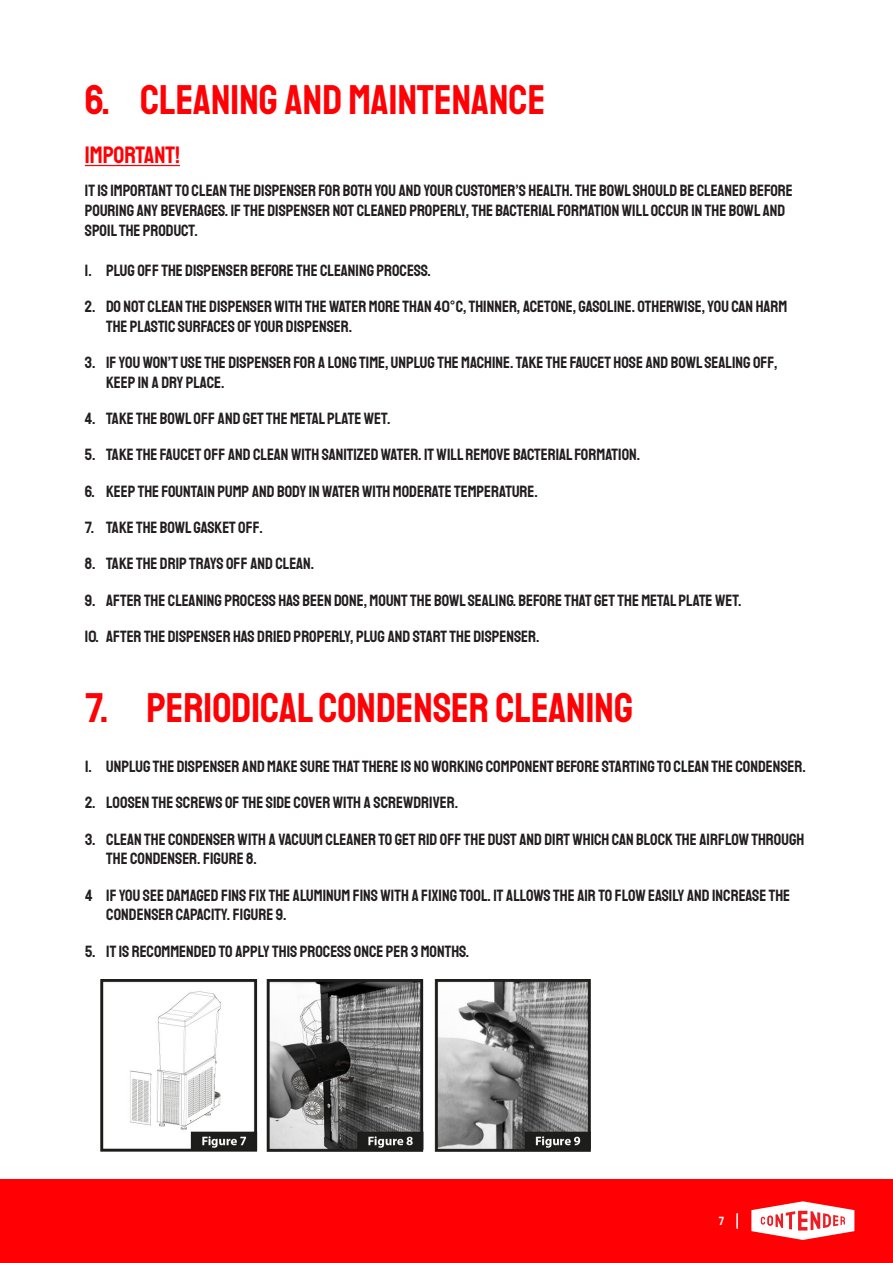
<style>
.page{position:relative;width:893px;height:1263px;background:#fff}
.page>*{position:absolute;margin:0;border:0;box-sizing:border-box;transform-origin:0 0}
.t1{font:42px "Staatliches";color:#ff0005}
.t2{font:24px "Staatliches";color:#ff0005}
.t3{font:16.5px/19.8px "Staatliches";color:#231f20}
.t4{font:12px "Staatliches";color:#fff}
</style>
<div class="page">
<div style="left:0;top:1179px;width:893px;height:84px;background:#ff0005"></div>
<svg style="left:751px;top:1201px;width:103px;height:39px"></svg>
<svg style="left:736px;top:1213px;width:2px;height:16px"></svg>
<hr style="left:85px;top:165px;width:95px;height:1px;background:#ff0005">
<img style="left:100px;top:979px;width:490px;height:172px">
<p class="t1" style="left:85px;top:72px;width:462px">6. CLEANING AND MAINTENANCE</p>
<p class="t2" style="left:85px;top:139px;width:97px">IMPORTANT!</p>
<p class="t3" style="left:85px;top:181px;width:709px">IT IS IMPORTANT TO CLEAN THE DISPENSER FOR BOTH YOU AND YOUR CUSTOMER’S HEALTH. THE BOWL SHOULD BE CLEANED BEFORE<br>POURING ANY BEVERAGES. IF THE DISPENSER NOT CLEANED PROPERLY, THE BACTERIAL FORMATION WILL OCCUR IN THE BOWL AND<br>SPOIL THE PRODUCT.</p>
<p class="t3" style="left:85px;top:260px;width:348px">1. PLUG OFF THE DISPENSER BEFORE THE CLEANING PROCESS.</p>
<p class="t3" style="left:106px;top:296px;width:683px;text-indent:-21px">2. DO NOT CLEAN THE DISPENSER WITH THE WATER MORE THAN 40°C, THINNER, ACETONE, GASOLINE. OTHERWISE, YOU CAN HARM<br>THE PLASTIC SURFACES OF YOUR DISPENSER.</p>
<p class="t3" style="left:106px;top:352px;width:673px;text-indent:-21px">3. IF YOU WON’T USE THE DISPENSER FOR A LONG TIME, UNPLUG THE MACHINE. TAKE THE FAUCET HOSE AND BOWL SEALING OFF,<br>KEEP IN A DRY PLACE.</p>
<p class="t3" style="left:85px;top:408px;width:307px">4. TAKE THE BOWL OFF AND GET THE METAL PLATE WET.</p>
<p class="t3" style="left:85px;top:445px;width:557px">5. TAKE THE FAUCET OFF AND CLEAN WITH SANITIZED WATER. IT WILL REMOVE BACTERIAL FORMATION.</p>
<p class="t3" style="left:85px;top:481px;width:454px">6. KEEP THE FOUNTAIN PUMP AND BODY IN WATER WITH MODERATE TEMPERATURE.</p>
<p class="t3" style="left:85px;top:517px;width:179px">7. TAKE THE BOWL GASKET OFF.</p>
<p class="t3" style="left:85px;top:554px;width:231px">8. TAKE THE DRIP TRAYS OFF AND CLEAN.</p>
<p class="t3" style="left:85px;top:590px;width:658px">9. AFTER THE CLEANING PROCESS HAS BEEN DONE, MOUNT THE BOWL SEALING. BEFORE THAT GET THE METAL PLATE WET.</p>
<p class="t3" style="left:85px;top:626px;width:456px">10. AFTER THE DISPENSER HAS DRIED PROPERLY, PLUG AND START THE DISPENSER.</p>
<p class="t1" style="left:85px;top:679px;width:549px">7. PERIODICAL CONDENSER CLEANING</p>
<p class="t3" style="left:85px;top:756px;width:722px">1. UNPLUG THE DISPENSER AND MAKE SURE THAT THERE IS NO WORKING COMPONENT BEFORE STARTING TO CLEAN THE CONDENSER.</p>
<p class="t3" style="left:85px;top:792px;width:375px">2. LOOSEN THE SCREWS OF THE SIDE COVER WITH A SCREWDRIVER.</p>
<p class="t3" style="left:106px;top:829px;width:699px;text-indent:-21px">3. CLEAN THE CONDENSER WITH A VACUUM CLEANER TO GET RID OFF THE DUST AND DIRT WHICH CAN BLOCK THE AIRFLOW THROUGH<br>THE CONDENSER. FIGURE 8.</p>
<p class="t3" style="left:106px;top:885px;width:685px;text-indent:-21px">4 IF YOU SEE DAMAGED FINS FIX THE ALUMINUM FINS WITH A FIXING TOOL. IT ALLOWS THE AIR TO FLOW EASILY AND INCREASE THE<br>CONDENSER CAPACITY. FIGURE 9.</p>
<p class="t3" style="left:85px;top:941px;width:386px">5. IT IS RECOMMENDED TO APPLY THIS PROCESS ONCE PER 3 MONTHS.</p>
<p class="t4" style="left:719px;top:1213px;width:7px">7</p>
</div>
